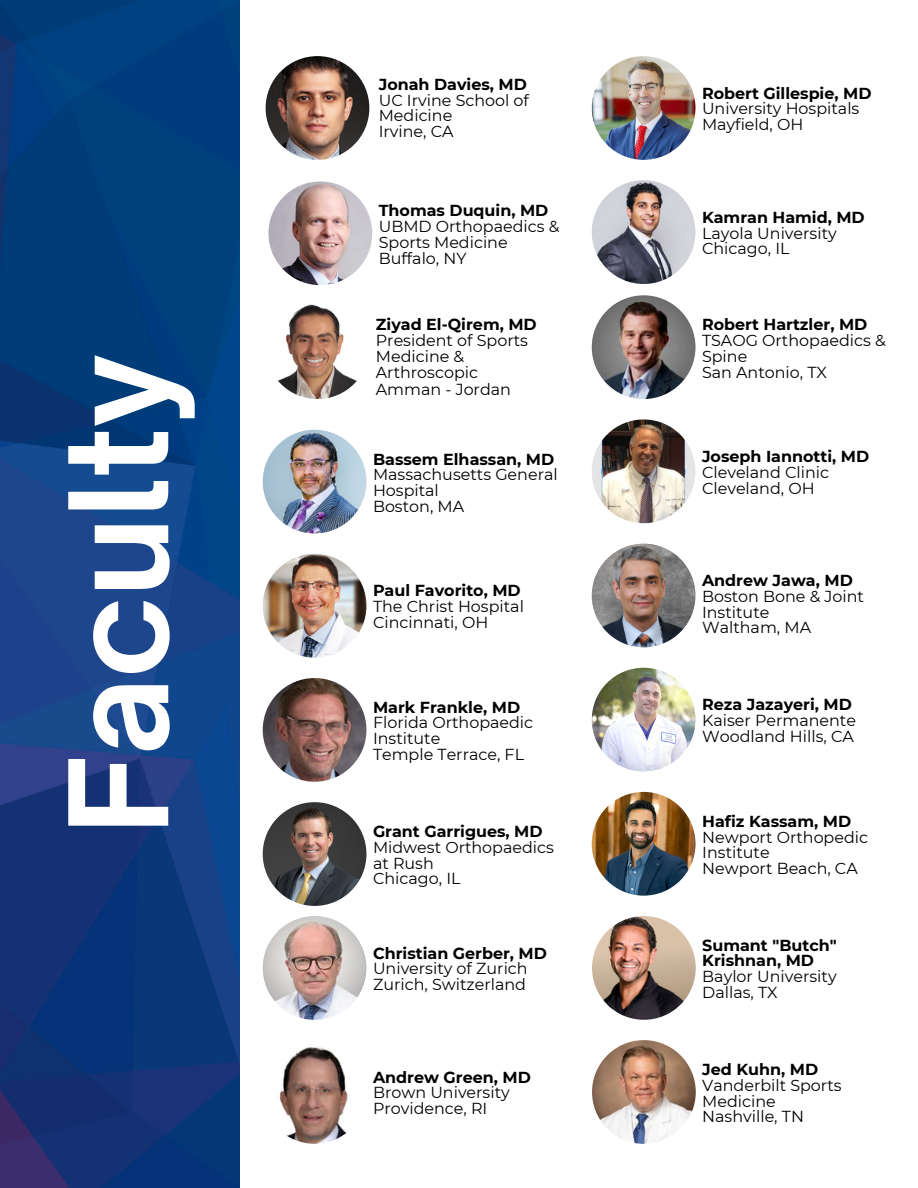
<style>
.page{position:relative;width:918px;height:1188px;background:#fff}
.page>*{position:absolute;margin:0;border:0;box-sizing:border-box;transform-origin:0 0}
.t1{font:700 131.1px "Open Sauce One";color:#fff}
.t2{font:15.9px/15.8px "Montserrat";color:#000}
.t3{font:700 15.9px/15.8px "Montserrat";color:#000}
</style>
<div class="page">
<img style="left:0;top:0;width:240px;height:1188px">
<img style="left:277px;top:304px;width:80px;height:95px">
<img style="left:263px;top:430px;width:103px;height:103px">
<img style="left:263px;top:554px;width:103px;height:104px">
<img style="left:263px;top:678px;width:103px;height:104px">
<img style="left:263px;top:802px;width:103px;height:104px">
<img style="left:263px;top:916px;width:103px;height:104px">
<img style="left:592px;top:56px;width:104px;height:104px">
<img style="left:592px;top:180px;width:104px;height:104px">
<img style="left:592px;top:295px;width:104px;height:104px">
<img style="left:592px;top:419px;width:104px;height:104px">
<img style="left:592px;top:544px;width:104px;height:103px">
<img style="left:592px;top:668px;width:104px;height:104px">
<img style="left:592px;top:792px;width:104px;height:104px">
<img style="left:592px;top:916px;width:104px;height:104px">
<img style="left:592px;top:1040px;width:104px;height:104px">
<img style="left:268px;top:181px;width:104px;height:104px">
<img style="left:279px;top:1047px;width:69px;height:97px">
<img style="left:266px;top:56px;width:103px;height:104px">
<h1 class="t1" style="left:37px;top:835px;width:483px;rotate:-90deg">Faculty</h1>
<p class="t3" style="left:379px;top:76px;width:150px">Jonah Davies, MD</p>
<p class="t2" style="left:379px;top:92px;width:152px">UC Irvine School of<br>Medicine</p>
<p class="t2" style="left:379px;top:124px;width:76px">Irvine, CA</p>
<p class="t3" style="left:379px;top:203px;width:171px">Thomas Duquin, MD</p>
<p class="t2" style="left:379px;top:219px;width:182px">UBMD Orthopaedics &amp;<br>Sports Medicine</p>
<p class="t2" style="left:379px;top:250px;width:89px">Buffalo, NY</p>
<p class="t3" style="left:376px;top:317px;width:162px">Ziyad El-Qirem, MD</p>
<p class="t2" style="left:376px;top:333px;width:154px">President of Sports<br>Medicine &amp;<br>Arthroscopic</p>
<p class="t2" style="left:376px;top:381px;width:137px">Amman - Jordan</p>
<p class="t3" style="left:373px;top:451px;width:183px">Bassem Elhassan, MD</p>
<p class="t2" style="left:373px;top:467px;width:186px">Massachusetts General<br>Hospital</p>
<p class="t2" style="left:373px;top:498px;width:93px">Boston, MA</p>
<p class="t3" style="left:373px;top:583px;width:149px">Paul Favorito, MD</p>
<p class="t2" style="left:373px;top:599px;width:152px">The Christ Hospital</p>
<p class="t2" style="left:373px;top:614px;width:117px">Cincinnati, OH</p>
<p class="t3" style="left:373px;top:699px;width:149px">Mark Frankle, MD</p>
<p class="t2" style="left:373px;top:715px;width:162px">Florida Orthopaedic<br>Institute</p>
<p class="t2" style="left:373px;top:746px;width:153px">Temple Terrace, FL</p>
<p class="t3" style="left:373px;top:824px;width:171px">Grant Garrigues, MD</p>
<p class="t2" style="left:373px;top:839px;width:182px">Midwest Orthopaedics at Rush</p>
<p class="t2" style="left:373px;top:871px;width:89px">Chicago, IL</p>
<p class="t3" style="left:373px;top:945px;width:175px">Christian Gerber, MD</p>
<p class="t2" style="left:373px;top:961px;width:156px">University of Zurich</p>
<p class="t2" style="left:373px;top:977px;width:155px">Zurich, Switzerland</p>
<p class="t3" style="left:373px;top:1069px;width:159px">Andrew Green, MD</p>
<p class="t2" style="left:373px;top:1085px;width:138px">Brown University</p>
<p class="t2" style="left:373px;top:1101px;width:116px">Providence, RI</p>
<p class="t3" style="left:702px;top:85px;width:171px">Robert Gillespie, MD</p>
<p class="t2" style="left:702px;top:101px;width:159px">University Hospitals</p>
<p class="t2" style="left:702px;top:117px;width:103px">Mayfield, OH</p>
<p class="t3" style="left:702px;top:209px;width:164px">Kamran Hamid, MD</p>
<p class="t2" style="left:702px;top:225px;width:136px">Layola University</p>
<p class="t2" style="left:702px;top:241px;width:89px">Chicago, IL</p>
<p class="t3" style="left:702px;top:317px;width:167px">Robert Hartzler, MD</p>
<p class="t2" style="left:702px;top:332px;width:185px">TSAOG Orthopaedics &amp;<br>Spine</p>
<p class="t2" style="left:702px;top:364px;width:126px">San Antonio, TX</p>
<p class="t3" style="left:702px;top:448px;width:169px">Joseph Iannotti, MD</p>
<p class="t2" style="left:702px;top:464px;width:129px">Cleveland Clinic</p>
<p class="t2" style="left:702px;top:480px;width:114px">Cleveland, OH</p>
<p class="t3" style="left:702px;top:573px;width:152px">Andrew Jawa, MD</p>
<p class="t2" style="left:702px;top:588px;width:164px">Boston Bone &amp; Joint<br>Institute</p>
<p class="t2" style="left:702px;top:620px;width:111px">Waltham, MA</p>
<p class="t3" style="left:702px;top:697px;width:151px">Reza Jazayeri, MD</p>
<p class="t2" style="left:702px;top:712px;width:155px">Kaiser Permanente</p>
<p class="t2" style="left:702px;top:728px;width:153px">Woodland Hills, CA</p>
<p class="t3" style="left:702px;top:813px;width:150px">Hafiz Kassam, MD</p>
<p class="t2" style="left:702px;top:829px;width:167px">Newport Orthopedic<br>Institute</p>
<p class="t2" style="left:702px;top:861px;width:157px">Newport Beach, CA</p>
<p class="t3" style="left:702px;top:937px;width:136px">Sumant "Butch"<br>Krishnan, MD</p>
<p class="t2" style="left:702px;top:968px;width:136px">Baylor University</p>
<p class="t2" style="left:702px;top:984px;width:77px">Dallas, TX</p>
<p class="t3" style="left:702px;top:1062px;width:117px">Jed Kuhn, MD</p>
<p class="t2" style="left:702px;top:1077px;width:141px">Vanderbilt Sports<br>Medicine</p>
<p class="t2" style="left:702px;top:1109px;width:103px">Nashville, TN</p>
</div>
